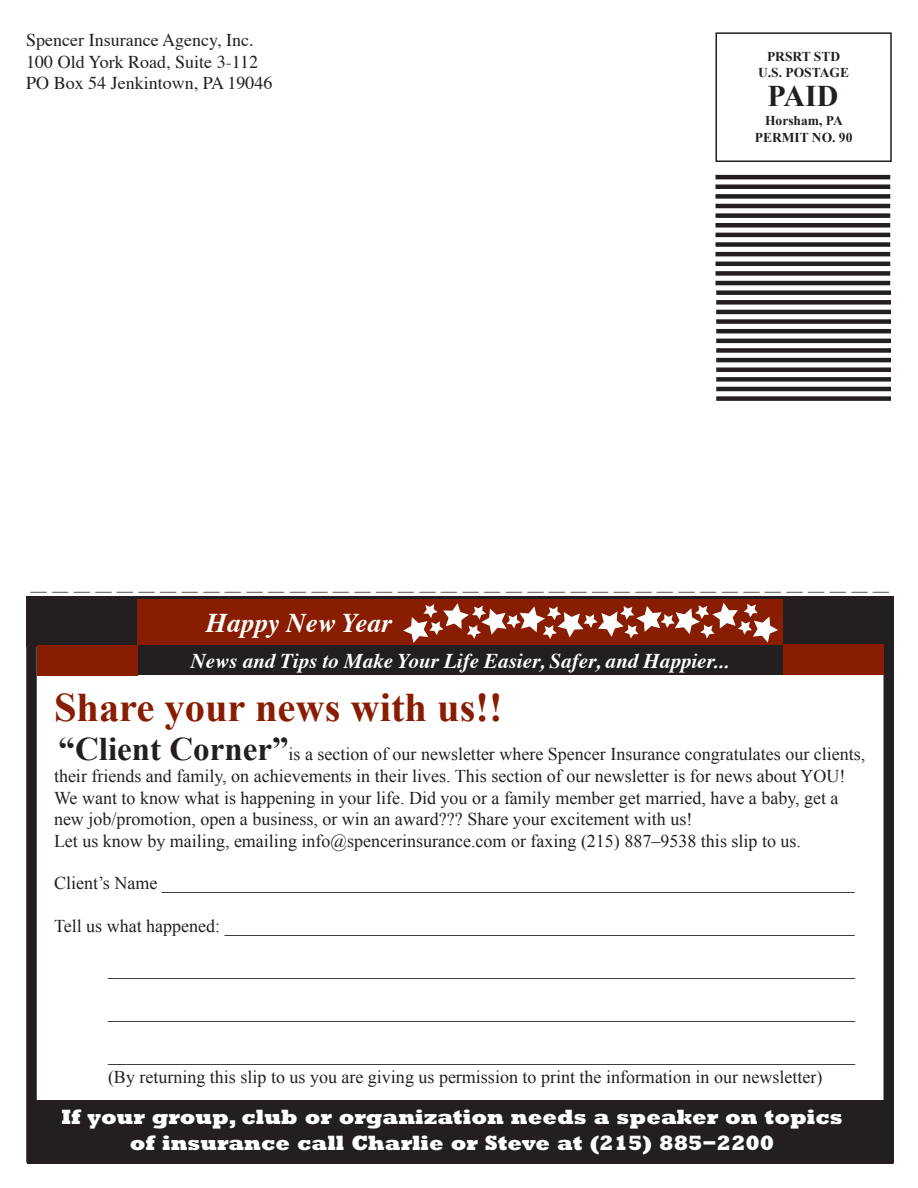
<style>
.page{position:relative;width:918px;height:1188px;background:#fff}
.page>*{position:absolute;margin:0;border:0;box-sizing:border-box;transform-origin:0 0}
.t1{font:700 40.5px "Times New Roman";color:#891d02}
.t2{font:700 30px "Times New Roman";color:#231f20}
.t3{font:italic 700 27px "Times";color:#fff}
.t4{font:800 21px/25.2px "Rockwell Std";color:#fff;text-align:center}
.t5{font:italic 700 21px "Times";color:#fff}
.t6{font:18px/21.6px "Times New Roman";color:#231f20}
.t7{font:18px "Times";color:#231f20}
.t8{font:700 13.5px "Times New Roman";color:#231f20}
.s1{font-weight:700;font-size:33px}
</style>
<div class="page">
<div style="left:884px;top:596px;width:10px;height:567px;background:#231f20"></div>
<div style="left:26px;top:596px;width:11px;height:567px;background:#231f20"></div>
<div style="left:28px;top:1100px;width:865px;height:63px;background:#231f20"></div>
<div style="left:27px;top:596px;width:867px;height:50px;background:#231f20"></div>
<div style="left:137px;top:599px;width:646px;height:47px;background:#891d02"></div>
<div style="left:127px;top:645px;width:766px;height:30px;background:#231f20"></div>
<div style="left:37px;top:645px;width:100px;height:30px;background:#891d02"></div>
<div style="left:783px;top:645px;width:100px;height:30px;background:#891d02"></div>
<div style="left:716px;top:32px;width:176px;height:130px;border:2px solid #231f20"></div>
<hr style="left:716px;top:175px;width:174px;height:4px;background:#231f20">
<div style="left:715px;top:194px;width:175px;height:5px;background:#231f20"></div>
<div style="left:716px;top:184px;width:174px;height:5px;background:#231f20"></div>
<hr style="left:716px;top:204px;width:174px;height:4px;background:#231f20">
<div style="left:715px;top:223px;width:175px;height:5px;background:#231f20"></div>
<div style="left:716px;top:213px;width:174px;height:5px;background:#231f20"></div>
<hr style="left:716px;top:233px;width:174px;height:4px;background:#231f20">
<hr style="left:715px;top:252px;width:175px;height:4px;background:#231f20">
<div style="left:716px;top:242px;width:174px;height:5px;background:#231f20"></div>
<hr style="left:716px;top:262px;width:174px;height:4px;background:#231f20">
<hr style="left:716px;top:281px;width:174px;height:4px;background:#231f20">
<div style="left:716px;top:271px;width:174px;height:5px;background:#231f20"></div>
<div style="left:716px;top:290px;width:175px;height:5px;background:#231f20"></div>
<hr style="left:716px;top:310px;width:175px;height:4px;background:#231f20">
<div style="left:716px;top:300px;width:175px;height:5px;background:#231f20"></div>
<div style="left:716px;top:319px;width:175px;height:5px;background:#231f20"></div>
<hr style="left:716px;top:339px;width:175px;height:4px;background:#231f20">
<hr style="left:716px;top:329px;width:175px;height:4px;background:#231f20">
<div style="left:716px;top:348px;width:175px;height:5px;background:#231f20"></div>
<div style="left:716px;top:367px;width:175px;height:5px;background:#231f20"></div>
<hr style="left:716px;top:358px;width:175px;height:4px;background:#231f20">
<div style="left:716px;top:377px;width:175px;height:5px;background:#231f20"></div>
<div style="left:716px;top:396px;width:175px;height:5px;background:#231f20"></div>
<hr style="left:716px;top:387px;width:175px;height:4px;background:#231f20">
<svg style="left:403px;top:603px;width:375px;height:40px"></svg>
<p class="t7" style="left:26px;top:23px;width:229px">Spencer Insurance Agency, Inc.</p>
<p class="t7" style="left:26px;top:45px;width:233px">100 Old York Road, Suite 3-112</p>
<p class="t7" style="left:26px;top:66px;width:248px">PO Box 54 Jenkintown, PA 19046</p>
<p class="t8" style="left:767px;top:48px;width:75px">PRSRT STD</p>
<p class="t8" style="left:758px;top:64px;width:92px">U.S. POSTAGE</p>
<p class="t8" style="left:765px;top:113px;width:79px">Horsham, PA</p>
<p class="t8" style="left:755px;top:129px;width:99px">PERMIT NO. 90</p>
<p class="t2" style="left:768px;top:79px;width:73px">PAID</p>
<p class="t6" style="left:26px;top:594px;width:5px;rotate:-90deg">|</p>
<p class="t6" style="left:48px;top:594px;width:5px;rotate:-90deg">|</p>
<p class="t6" style="left:69px;top:594px;width:5px;rotate:-90deg">|</p>
<p class="t6" style="left:91px;top:594px;width:5px;rotate:-90deg">|</p>
<p class="t6" style="left:113px;top:594px;width:5px;rotate:-90deg">|</p>
<p class="t6" style="left:134px;top:594px;width:5px;rotate:-90deg">|</p>
<p class="t6" style="left:156px;top:594px;width:5px;rotate:-90deg">|</p>
<p class="t6" style="left:177px;top:594px;width:5px;rotate:-90deg">|</p>
<p class="t6" style="left:199px;top:594px;width:5px;rotate:-90deg">|</p>
<p class="t6" style="left:221px;top:594px;width:5px;rotate:-90deg">|</p>
<p class="t6" style="left:242px;top:594px;width:5px;rotate:-90deg">|</p>
<p class="t6" style="left:264px;top:594px;width:5px;rotate:-90deg">|</p>
<p class="t6" style="left:285px;top:594px;width:5px;rotate:-90deg">|</p>
<p class="t6" style="left:307px;top:594px;width:5px;rotate:-90deg">|</p>
<p class="t6" style="left:329px;top:594px;width:5px;rotate:-90deg">|</p>
<p class="t6" style="left:350px;top:594px;width:5px;rotate:-90deg">|</p>
<p class="t6" style="left:372px;top:594px;width:5px;rotate:-90deg">|</p>
<p class="t6" style="left:393px;top:594px;width:5px;rotate:-90deg">|</p>
<p class="t6" style="left:415px;top:594px;width:5px;rotate:-90deg">|</p>
<p class="t6" style="left:437px;top:594px;width:5px;rotate:-90deg">|</p>
<p class="t6" style="left:458px;top:594px;width:5px;rotate:-90deg">|</p>
<p class="t6" style="left:480px;top:594px;width:5px;rotate:-90deg">|</p>
<p class="t6" style="left:501px;top:594px;width:5px;rotate:-90deg">|</p>
<p class="t6" style="left:523px;top:594px;width:5px;rotate:-90deg">|</p>
<p class="t6" style="left:545px;top:594px;width:5px;rotate:-90deg">|</p>
<p class="t6" style="left:566px;top:594px;width:5px;rotate:-90deg">|</p>
<p class="t6" style="left:588px;top:594px;width:5px;rotate:-90deg">|</p>
<p class="t6" style="left:609px;top:594px;width:5px;rotate:-90deg">|</p>
<p class="t6" style="left:631px;top:594px;width:5px;rotate:-90deg">|</p>
<p class="t6" style="left:653px;top:594px;width:5px;rotate:-90deg">|</p>
<p class="t6" style="left:674px;top:594px;width:5px;rotate:-90deg">|</p>
<p class="t6" style="left:696px;top:594px;width:5px;rotate:-90deg">|</p>
<p class="t6" style="left:717px;top:594px;width:5px;rotate:-90deg">|</p>
<p class="t6" style="left:739px;top:594px;width:5px;rotate:-90deg">|</p>
<p class="t6" style="left:761px;top:594px;width:5px;rotate:-90deg">|</p>
<p class="t6" style="left:782px;top:594px;width:5px;rotate:-90deg">|</p>
<p class="t6" style="left:804px;top:594px;width:5px;rotate:-90deg">|</p>
<p class="t6" style="left:825px;top:594px;width:5px;rotate:-90deg">|</p>
<p class="t6" style="left:847px;top:594px;width:5px;rotate:-90deg">|</p>
<p class="t6" style="left:869px;top:594px;width:5px;rotate:-90deg">|</p>
<p class="t3" style="left:206px;top:598px;width:187px">Happy New Year</p>
<p class="t5" style="left:191px;top:642px;width:540px">News and Tips to Make Your Life Easier, Safer, and Happier...</p>
<p class="t1" style="left:54px;top:684px;width:450px">Share your news with us!!</p>
<p class="t6" style="left:54px;top:743px;width:813px"><span class="s1">“Client Corner”</span>is a section of our newsletter where Spencer Insurance congratulates our clients, their friends and family, on achievements in their lives. This section of our newsletter is for news about YOU!<br>We want to know what is happening in your life. Did you or a family member get married, have a baby, get a new job/promotion, open a business, or win an award??? Share your excitement with us!</p>
<p class="t6" style="left:54px;top:830px;width:749px">Let us know by mailing, emailing info@spencerinsurance.com or faxing (215) 887–9538 this slip to us.</p>
<p class="t6" style="left:54px;top:872px;width:802px">Client’s Name _____________________________________________________________________________</p>
<p class="t6" style="left:54px;top:915px;width:802px">Tell us what happened: ______________________________________________________________________</p>
<p class="t6" style="left:108px;top:958px;width:748px">___________________________________________________________________________________</p>
<p class="t6" style="left:108px;top:1001px;width:748px">___________________________________________________________________________________</p>
<p class="t6" style="left:108px;top:1044px;width:748px">___________________________________________________________________________________</p>
<p class="t6" style="left:108px;top:1066px;width:716px">(By returning this slip to us you are giving us permission to print the information in our newsletter)</p>
<p class="t4" style="left:61px;top:1104px;width:783px">If your group, club or organization needs a speaker on topics of insurance call Charlie or Steve at (215) 885−2200</p>
</div>
